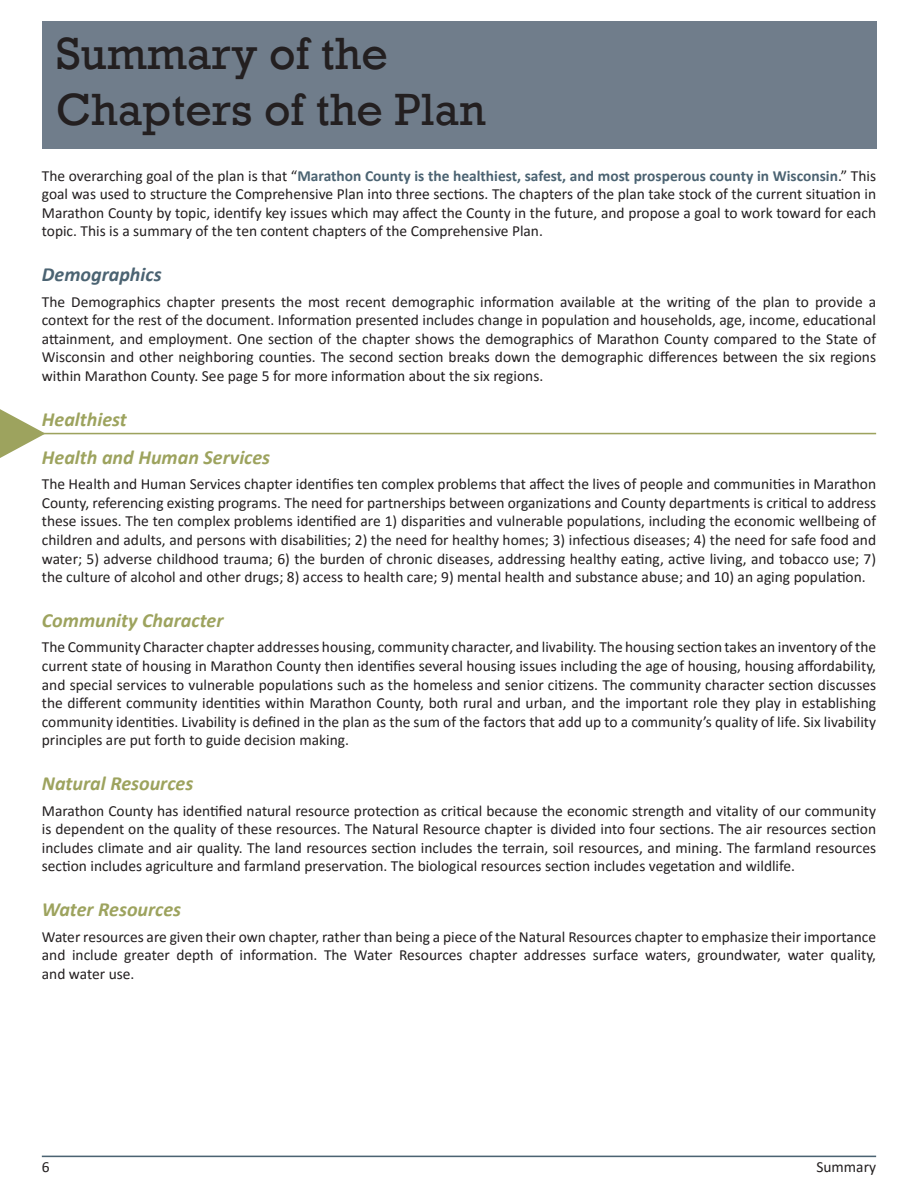
<style>
.page{position:relative;width:918px;height:1188px;background:#fff}
.page>*{position:absolute;margin:0;border:0;box-sizing:border-box;transform-origin:0 0}
.t1{font:46.35px/55.7px "Rockwell";color:#231f20}
.t2{font:italic 700 20.1px/38px "Calibri";color:#9da35e}
.t3{font:italic 700 20.1px "Calibri";color:#4b6372}
.t4{font:15.45px/18.6px "Calibri";color:#231f20;text-align:justify}
.s1{font-weight:700;color:#4b6372}
</style>
<div class="page">
<hr style="left:42px;top:1156px;width:834px;height:1px;background:#4b6372">
<div style="left:42px;top:21px;width:834px;height:128px;background:#707d8b"></div>
<hr style="left:42px;top:433px;width:834px;height:1px;background:#9da35e">
<svg style="left:0;top:409px;width:45px;height:49px"></svg>
<p class="t1" style="left:56px;top:26px;width:431px">Summary of the<br>Chapters of the Plan</p>
<p class="t4" style="left:42px;top:166px;width:836px">The overarching goal of the plan is that “<span class="s1">Marathon County is the healthiest, safest, and most prosperous county in Wisconsin</span>.” This goal was used to structure the Comprehensive Plan into three sections. The chapters of the plan take stock of the current situation in Marathon County by topic, identify key issues which may affect the County in the future, and propose a goal to work toward for each topic. This is a summary of the ten content chapters of the Comprehensive Plan.</p>
<p class="t3" style="left:42px;top:260px;width:121px">Demographics</p>
<p class="t4" style="left:42px;top:292px;width:836px">The Demographics chapter presents the most recent demographic information available at the writing of the plan to provide a context for the rest of the document. Information presented includes change in population and households, age, income, educational attainment, and employment. One section of the chapter shows the demographics of Marathon County compared to the State of Wisconsin and other neighboring counties. The second section breaks down the demographic differences between the six regions within Marathon County. See page 5 for more information about the six regions.</p>
<p class="t2" style="left:42px;top:400px;width:230px">Healthiest<br>Health and Human Services</p>
<p class="t4" style="left:42px;top:474px;width:836px">The Health and Human Services chapter identifies ten complex problems that affect the lives of people and communities in Marathon County, referencing existing programs. The need for partnerships between organizations and County departments is critical to address these issues. The ten complex problems identified are 1) disparities and vulnerable populations, including the economic wellbeing of children and adults, and persons with disabilities; 2) the need for healthy homes; 3) infectious diseases; 4) the need for safe food and water; 5) adverse childhood trauma; 6) the burden of chronic diseases, addressing healthy eating, active living, and tobacco use; 7) the culture of alcohol and other drugs; 8) access to health care; 9) mental health and substance abuse; and 10) an aging population.</p>
<p class="t2" style="left:42px;top:601px;width:183px">Community Character</p>
<p class="t4" style="left:42px;top:638px;width:836px">The Community Character chapter addresses housing, community character, and livability. The housing section takes an inventory of the current state of housing in Marathon County then identifies several housing issues including the age of housing, housing affordability, and special services to vulnerable populations such as the homeless and senior citizens. The community character section discusses the different community identities within Marathon County, both rural and urban, and the important role they play in establishing community identities. Livability is defined in the plan as the sum of the factors that add up to a community’s quality of life. Six livability principles are put forth to guide decision making.</p>
<p class="t2" style="left:42px;top:764px;width:153px">Natural Resources</p>
<p class="t4" style="left:42px;top:801px;width:836px">Marathon County has identified natural resource protection as critical because the economic strength and vitality of our community is dependent on the quality of these resources. The Natural Resource chapter is divided into four sections. The air resources section includes climate and air quality. The land resources section includes the terrain, soil resources, and mining. The farmland resources section includes agriculture and farmland preservation. The biological resources section includes vegetation and wildlife.</p>
<p class="t2" style="left:42px;top:890px;width:141px">Water Resources</p>
<p class="t4" style="left:42px;top:927px;width:836px">Water resources are given their own chapter, rather than being a piece of the Natural Resources chapter to emphasize their importance and include greater depth of information. The Water Resources chapter addresses surface waters, groundwater, water quality, and water use.</p>
<p class="t4" style="left:42px;top:1158px;width:9px">6</p>
<p class="t4" style="left:816px;top:1158px;width:61px">Summary</p>
</div>
